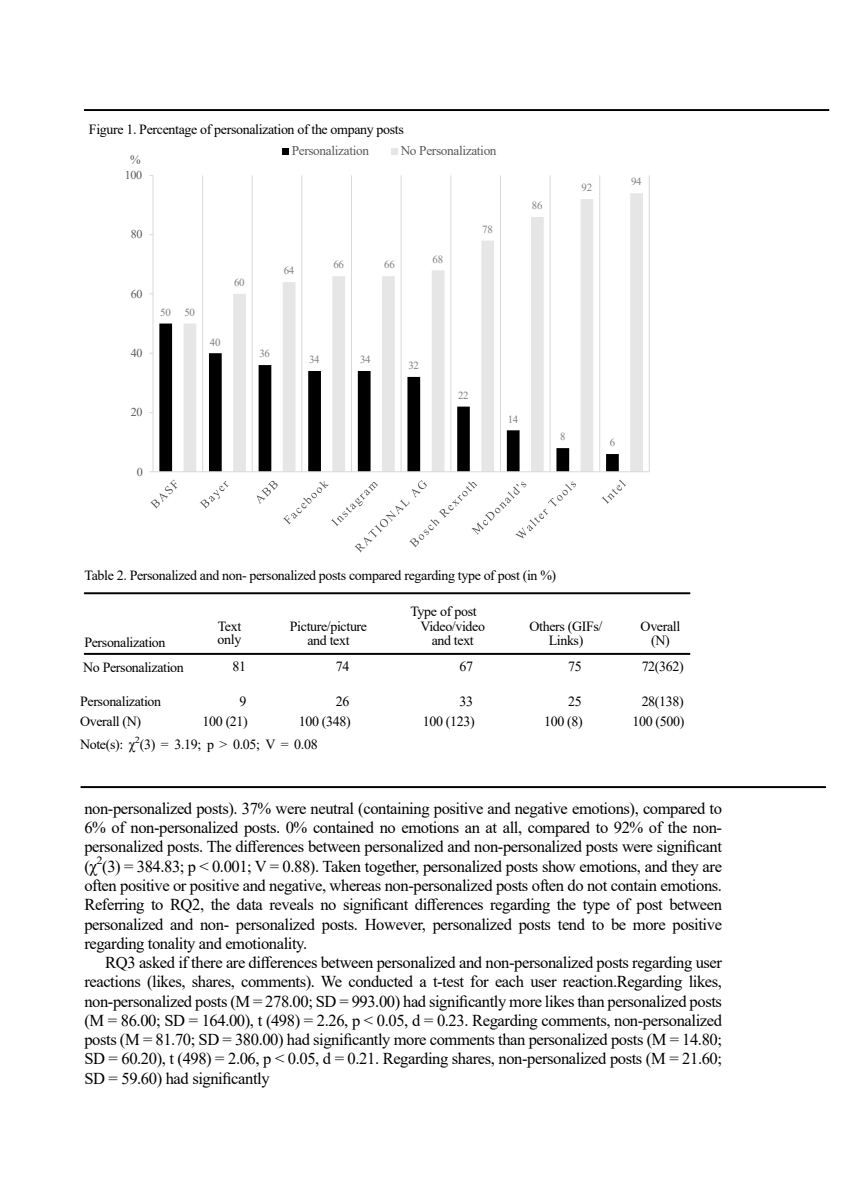
<style>
.page{position:relative;width:864px;height:1192px;background:#fff}
.page>*{position:absolute;margin:0;border:0;box-sizing:border-box;transform-origin:0 0}
.t1{font:16.62px/19.2px "Times New Roman";letter-spacing:-.025em;color:#000;text-align:justify}
.t2{font:14px/14px "Times New Roman";letter-spacing:-.025em;color:#000;text-align:center}
.t3{font:13.3px "Times New Roman";letter-spacing:-.025em;color:#595959}
.t4{font:12.78px "Times New Roman";color:#595959}
.t5{font:12.08px "Times New Roman";letter-spacing:-.025em;color:#595959}
.t6{font:10.85px "Times New Roman";letter-spacing:-.025em;color:#7f7f7f}
.s1{font-size:14.88px}
.s2{font-size:17.68px}
</style>
<div class="page">
<hr style="left:202px;top:175px;width:1px;height:296px;background:#d9d9d9">
<hr style="left:252px;top:175px;width:1px;height:296px;background:#d9d9d9">
<hr style="left:301px;top:175px;width:1px;height:296px;background:#d9d9d9">
<hr style="left:351px;top:175px;width:1px;height:296px;background:#d9d9d9">
<hr style="left:400px;top:175px;width:1px;height:296px;background:#d9d9d9">
<hr style="left:450px;top:175px;width:1px;height:296px;background:#d9d9d9">
<hr style="left:500px;top:175px;width:1px;height:296px;background:#d9d9d9">
<hr style="left:549px;top:175px;width:1px;height:296px;background:#d9d9d9">
<hr style="left:599px;top:175px;width:1px;height:296px;background:#d9d9d9">
<hr style="left:649px;top:175px;width:1px;height:296px;background:#d9d9d9">
<svg style="left:159px;top:323px;width:14px;height:148px;background:#171717"></svg>
<svg style="left:183px;top:193px;width:460px;height:278px"></svg>
<hr style="left:152px;top:175px;width:1px;height:296px;background:#d9d9d9">
<hr style="left:153px;top:471px;width:496px;height:1px;background:#d9d9d9">
<svg style="left:150px;top:479px;width:27px;height:30px"></svg>
<svg style="left:200px;top:481px;width:28px;height:28px"></svg>
<svg style="left:257px;top:481px;width:20px;height:23px"></svg>
<svg style="left:283px;top:480px;width:293px;height:72px"></svg>
<svg style="left:601px;top:479px;width:25px;height:25px"></svg>
<div style="left:282px;top:148px;width:7px;height:6px;background:#000"></div>
<div style="left:391px;top:148px;width:7px;height:6px;background:#e7e6e6"></div>
<hr style="left:84px;top:592px;width:606px;height:1px;background:#000">
<hr style="left:84px;top:653px;width:606px;height:1px;background:#000">
<div style="left:81px;top:786px;width:744px;height:1px;background:#000;border:1px solid #000"></div>
<div style="left:84px;top:109px;width:745px;height:2px;background:#000;border:1px solid #000"></div>
<p class="t2" style="left:89px;top:123px;width:316px">Figure 1. Percentage of personalization of the ompany posts</p>
<p class="t4" style="left:130px;top:155px;width:12px">%</p>
<p class="t5" style="left:125px;top:171px;width:19px">100</p>
<p class="t5" style="left:131px;top:230px;width:13px">80</p>
<p class="t5" style="left:131px;top:289px;width:13px">60</p>
<p class="t5" style="left:131px;top:348px;width:13px">40</p>
<p class="t5" style="left:131px;top:408px;width:13px">20</p>
<p class="t5" style="left:137px;top:467px;width:7px">0</p>
<p class="t3" style="left:292px;top:146px;width:79px">Personalization</p>
<p class="t3" style="left:400px;top:146px;width:97px">No Personalization</p>
<p class="t6" style="left:160px;top:308px;width:12px">50</p>
<p class="t6" style="left:184px;top:308px;width:12px">50</p>
<p class="t6" style="left:234px;top:278px;width:12px">60</p>
<p class="t6" style="left:210px;top:338px;width:12px">40</p>
<p class="t6" style="left:284px;top:267px;width:12px">64</p>
<p class="t6" style="left:333px;top:261px;width:12px">66</p>
<p class="t6" style="left:384px;top:261px;width:12px">66</p>
<p class="t6" style="left:432px;top:255px;width:12px">68</p>
<p class="t6" style="left:259px;top:350px;width:12px">36</p>
<p class="t6" style="left:309px;top:355px;width:12px">34</p>
<p class="t6" style="left:360px;top:355px;width:12px">34</p>
<p class="t6" style="left:408px;top:361px;width:12px">32</p>
<p class="t6" style="left:482px;top:225px;width:12px">78</p>
<p class="t6" style="left:458px;top:391px;width:12px">22</p>
<p class="t6" style="left:532px;top:201px;width:12px">86</p>
<p class="t6" style="left:507px;top:415px;width:12px">14</p>
<p class="t6" style="left:581px;top:184px;width:12px">92</p>
<p class="t6" style="left:631px;top:178px;width:12px">94</p>
<p class="t6" style="left:560px;top:433px;width:7px">8</p>
<p class="t6" style="left:609px;top:438px;width:7px">6</p>
<p class="t2" style="left:85px;top:569px;width:473px">Table 2. Personalized and non- personalized posts compared regarding type of post (in %)</p>
<p class="t2" style="left:410px;top:605px;width:68px">Type of post</p>
<p class="t2" style="left:84px;top:636px;width:83px">Personalization</p>
<p class="t2" style="left:217px;top:621px;width:25px;line-height:12.2px;text-align:left">Text only</p>
<p class="t2" style="left:290px;top:621px;width:79px">Picture/picture and text</p>
<p class="t2" style="left:420px;top:621px;width:66px">Video/video and text</p>
<p class="t2" style="left:529px;top:621px;width:74px">Others (GIFs/<br>Links)</p>
<p class="t2" style="left:640px;top:621px;width:41px">Overall (N)</p>
<p class="t2" style="left:83px;top:661px;width:102px">No Personalization</p>
<p class="t2" style="left:233px;top:660px;width:15px">81</p>
<p class="t2" style="left:336px;top:660px;width:15px">74</p>
<p class="t2" style="left:459px;top:660px;width:15px">67</p>
<p class="t2" style="left:568px;top:660px;width:15px">75</p>
<p class="t2" style="left:641px;top:660px;width:44px">72(362)</p>
<p class="t2" style="left:80px;top:695px;width:83px">Personalization</p>
<p class="t2" style="left:239px;top:695px;width:8px">9</p>
<p class="t2" style="left:336px;top:695px;width:15px">26</p>
<p class="t2" style="left:459px;top:695px;width:15px">33</p>
<p class="t2" style="left:568px;top:695px;width:15px">25</p>
<p class="t2" style="left:641px;top:695px;width:44px">28(138)</p>
<p class="t2" style="left:80px;top:715px;width:63px">Overall (N)</p>
<p class="t2" style="left:203px;top:715px;width:47px">100 (21)</p>
<p class="t2" style="left:299px;top:715px;width:53px">100 (348)</p>
<p class="t2" style="left:423px;top:715px;width:53px">100 (123)</p>
<p class="t2" style="left:544px;top:715px;width:40px">100 (8)</p>
<p class="t2" style="left:632px;top:715px;width:53px">100 (500)</p>
<p class="t2" style="left:80px;top:738px;width:239px">Note(s): <span class="s1">χ</span><sup>2</sup>(3) = 3.19; p &gt; 0.05; V = 0.08</p>
<p class="t1" style="left:84px;top:800px;width:639px">non-personalized posts). 37% were neutral (containing positive and negative emotions), compared to 6% of non-personalized posts. 0% contained no emotions an at all, compared to 92% of the non&shy;personalized posts. The differences between personalized and non-personalized posts were significant (<span class="s2">χ</span><sup>2</sup>(3) = 384.83; p &lt; 0.001; V = 0.88). Taken together, personalized posts show emotions, and they are often positive or positive and negative, whereas non-personalized posts often do not contain emotions.<br>Referring to RQ2, the data reveals no significant differences regarding the type of post between personalized and non- personalized posts. However, personalized posts tend to be more positive regarding tonality and emotionality.</p>
<p class="t1" style="left:84px;top:954px;width:639px;text-indent:21px">RQ3 asked if there are differences between personalized and non-personalized posts regarding user reactions (likes, shares, comments). We conducted a t-test for each user reaction.Regarding likes, non-personalized posts (M = 278.00; SD = 993.00) had significantly more likes than personalized posts (M = 86.00; SD = 164.00), t (498) = 2.26, p &lt; 0.05, d = 0.23. Regarding comments, non-personalized posts (M = 81.70; SD = 380.00) had significantly more comments than personalized posts (M = 14.80; SD = 60.20), t (498) = 2.06, p &lt; 0.05, d = 0.21. Regarding shares, non-personalized posts (M = 21.60; SD = 59.60) had significantly</p>
</div>
